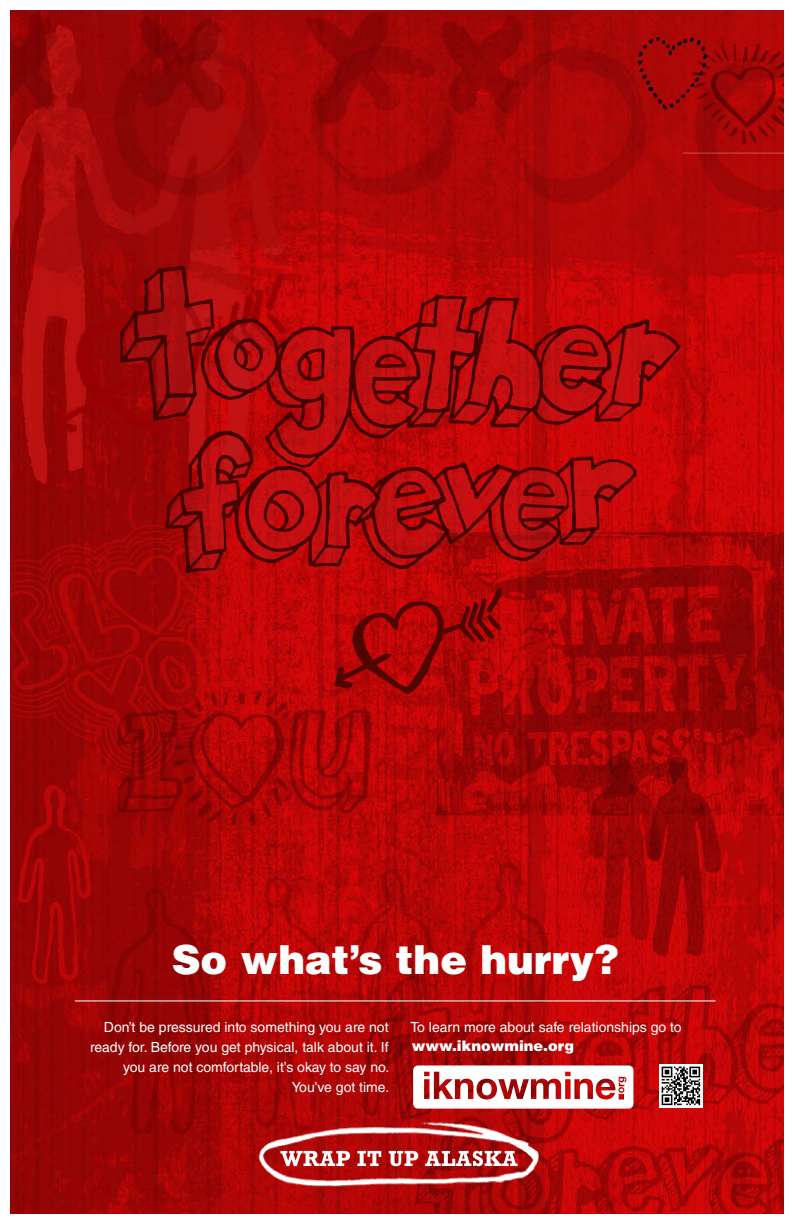
<style>
.page{position:relative;width:792px;height:1224px;background:#fff}
.page>*{position:absolute;margin:0;border:0;box-sizing:border-box;transform-origin:0 0}
.t1{font:900 40px "Helvetica LT Std";color:#fff}
.t2{font:900 14.5px "Helvetica LT Std";color:#fff}
.t3{font:14px/20px "Helvetica LT Std";color:#fff;text-align:right}
</style>
<div class="page">
<img style="left:10px;top:10px;width:773px;height:1204px">
<hr style="left:75px;top:1001px;width:641px;height:1px;background:#fff">
<img style="left:237px;top:1109px;width:324px;height:92px">
<svg style="left:280px;top:1151px;width:238px;height:15px"></svg>
<svg style="left:413px;top:1065px;width:220px;height:44px"></svg>
<svg style="left:333px;top:608px;width:169px;height:87px;background:#a40505"></svg>
<img style="left:659px;top:1064px;width:44px;height:43px">
<img style="left:90px;top:230px;width:610px;height:378px">
<p class="t1" style="left:172px;top:933px;width:449px">So what’s the hurry?</p>
<p class="t3" style="left:90px;top:1017px;width:301px">Don’t be pressured into something you are not ready for. Before you get physical, talk about it. If you are not comfortable, it’s okay to say no.<br>You’ve got time.</p>
<p class="t3" style="left:410px;top:1017px;width:273px">To learn more about safe relationships go to</p>
<p class="t2" style="left:412px;top:1036px;width:164px">www.iknowmine.org</p>
</div>
